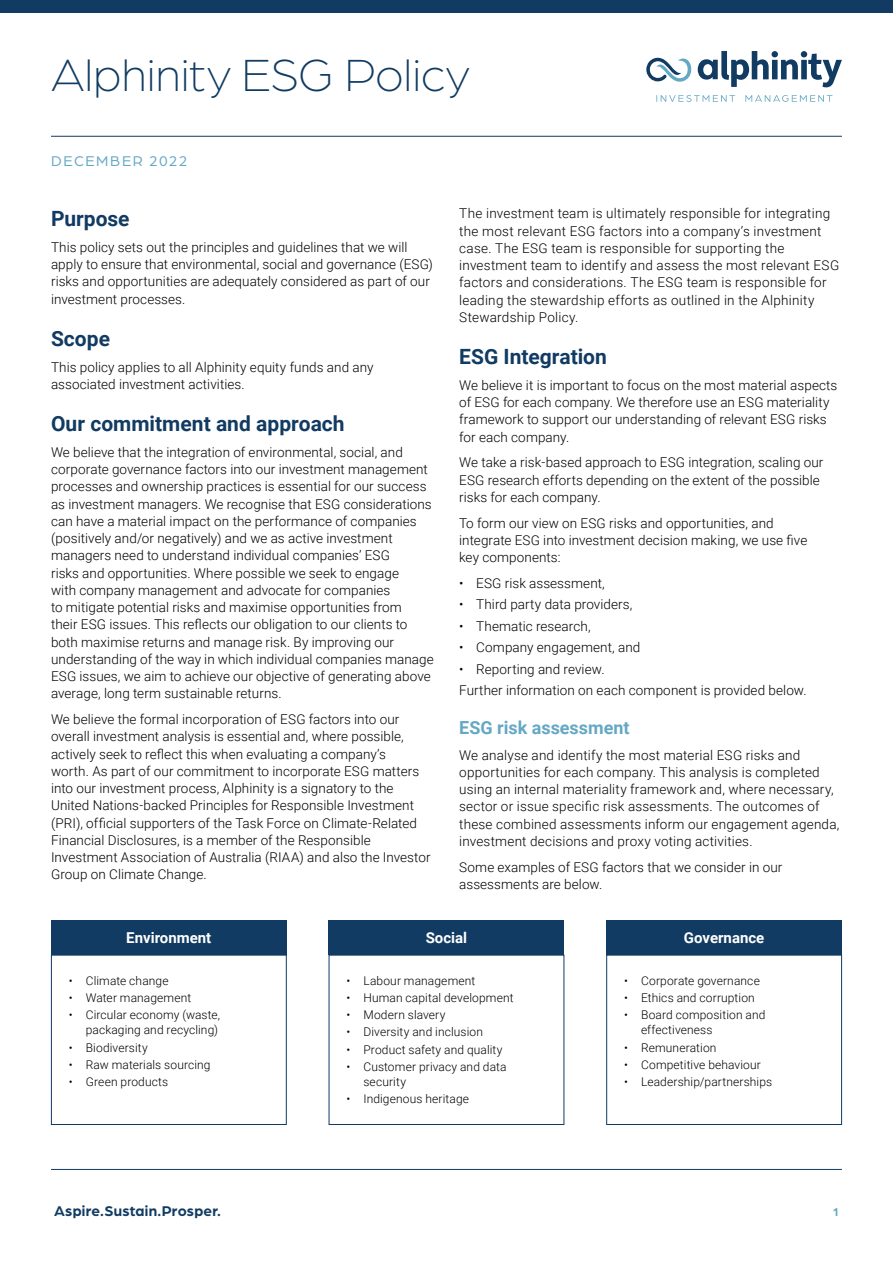
<style>
.page{position:relative;width:893px;height:1263px;background:#fff}
.page>*{position:absolute;margin:0;border:0;box-sizing:border-box;transform-origin:0 0}
.t1{font:300 48px "Arboria";letter-spacing:-.005em;color:#113b62}
.t2{font:700 21px "Roboto";color:#113b62}
.t3{font:700 18px "Roboto";color:#65a8c4}
.t4{font:700 15px "Roboto";color:#fff}
.t5{font:700 15px "Arboria";letter-spacing:.015em;color:#113b62}
.t6{font:15px "Arboria";letter-spacing:.11em;color:#65a8c4}
.t7{font:300 13.5px/17.2px "Roboto";letter-spacing:.005em;color:#000}
.t8{font:300 12px/15px "Roboto";letter-spacing:.01em;color:#000}
.t9{font:700 12px "Arboria";color:#65a8c4}
</style>
<div class="page">
<svg style="left:698px;top:51px;width:144px;height:36px"></svg>
<svg style="left:646px;top:57px;width:45px;height:25px"></svg>
<svg style="left:656px;top:95px;width:176px;height:7px"></svg>
<hr style="left:51px;top:1169px;width:791px;height:1px;background:#113b62">
<div style="left:0;top:0;width:893px;height:13px;background:#113b62"></div>
<div style="left:51px;top:955px;width:236px;height:170px;border:1px solid #113b62"></div>
<div style="left:606px;top:955px;width:236px;height:170px;border:1px solid #113b62"></div>
<div style="left:51px;top:920px;width:236px;height:34px;background:#113b62"></div>
<div style="left:606px;top:920px;width:236px;height:34px;background:#113b62"></div>
<div style="left:329px;top:920px;width:235px;height:34px;background:#113b62"></div>
<hr style="left:51px;top:136px;width:791px;height:1px;background:#113b62">
<h1 class="t1" style="left:51px;top:44px;width:420px">Alphinity ESG Policy</h1>
<p class="t6" style="left:51px;top:151px;width:138px">DECEMBER 2022</p>
<h2 class="t2" style="left:51px;top:204px;width:80px">Purpose</h2>
<p class="t7" style="left:51px;top:238px;width:383px">This policy sets out the principles and guidelines that we will apply to ensure that environmental, social and governance (ESG) risks and opportunities are adequately considered as part of our investment processes.</p>
<h2 class="t2" style="left:51px;top:324px;width:60px">Scope</h2>
<p class="t7" style="left:51px;top:358px;width:324px">This policy applies to all Alphinity equity funds and any associated investment activities.</p>
<h2 class="t2" style="left:51px;top:409px;width:295px">Our commitment and approach</h2>
<p class="t7" style="left:51px;top:443px;width:384px">We believe that the integration of environmental, social, and corporate governance factors into our investment management processes and ownership practices is essential for our success as investment managers. We recognise that ESG considerations can have a material impact on the performance of companies (positively and/or negatively) and we as active investment managers need to understand individual companies’ ESG<br>risks and opportunities. Where possible we seek to engage<br>with company management and advocate for companies<br>to mitigate potential risks and maximise opportunities from<br>their ESG issues. This reflects our obligation to our clients to both maximise returns and manage risk. By improving our understanding of the way in which individual companies manage ESG issues, we aim to achieve our objective of generating above average, long term sustainable returns.</p>
<p class="t7" style="left:51px;top:710px;width:381px">We believe the formal incorporation of ESG factors into our overall investment analysis is essential and, where possible, actively seek to reflect this when evaluating a company’s<br>worth. As part of our commitment to incorporate ESG matters into our investment process, Alphinity is a signatory to the United Nations-backed Principles for Responsible Investment (PRI), official supporters of the Task Force on Climate-Related Financial Disclosures, is a member of the Responsible Investment Association of Australia (RIAA) and also the Investor Group on Climate Change.</p>
<p class="t7" style="left:459px;top:204px;width:382px">The investment team is ultimately responsible for integrating the most relevant ESG factors into a company’s investment case. The ESG team is responsible for supporting the investment team to identify and assess the most relevant ESG factors and considerations. The ESG team is responsible for leading the stewardship efforts as outlined in the Alphinity Stewardship Policy.</p>
<h2 class="t2" style="left:459px;top:342px;width:149px">ESG Integration</h2>
<p class="t7" style="left:459px;top:376px;width:380px">We believe it is important to focus on the most material aspects of ESG for each company. We therefore use an ESG materiality framework to support our understanding of relevant ESG risks for each company.</p>
<p class="t7" style="left:459px;top:453px;width:366px">We take a risk-based approach to ESG integration, scaling our<br>ESG research efforts depending on the extent of the possible risks for each company.</p>
<p class="t7" style="left:459px;top:514px;width:350px">To form our view on ESG risks and opportunities, and integrate ESG into investment decision making, we use five key components:</p>
<p class="t7" style="left:459px;top:574px;width:147px">• ESG risk assessment,</p>
<p class="t7" style="left:459px;top:595px;width:175px">• Third party data providers,</p>
<p class="t7" style="left:459px;top:617px;width:133px">• Thematic research,</p>
<p class="t7" style="left:459px;top:638px;width:183px">• Company engagement, and</p>
<p class="t7" style="left:459px;top:658px;width:349px;line-height:21.5px">• Reporting and review.<br>Further information on each component is provided below.</p>
<h3 class="t3" style="left:459px;top:715px;width:172px">ESG risk assessment</h3>
<p class="t7" style="left:459px;top:746px;width:382px">We analyse and identify the most material ESG risks and opportunities for each company. This analysis is completed using an internal materiality framework and, where necessary, sector or issue specific risk assessments. The outcomes of these combined assessments inform our engagement agenda, investment decisions and proxy voting activities.</p>
<p class="t7" style="left:459px;top:858px;width:325px">Some examples of ESG factors that we consider in our assessments are below.</p>
<p class="t4" style="left:126px;top:927px;width:87px">Environment</p>
<p class="t4" style="left:426px;top:927px;width:43px">Social</p>
<p class="t4" style="left:684px;top:927px;width:82px">Governance</p>
<p class="t8" style="left:69px;top:973px;width:101px">• Climate change</p>
<p class="t8" style="left:69px;top:990px;width:124px">• Water management</p>
<p class="t8" style="left:69px;top:1007px;width:153px;text-align:right">• Circular economy (waste, packaging and recycling)</p>
<p class="t8" style="left:69px;top:1039px;width:81px">• Biodiversity</p>
<p class="t8" style="left:69px;top:1056px;width:143px">• Raw materials sourcing</p>
<p class="t8" style="left:69px;top:1073px;width:101px">• Green products</p>
<p class="t8" style="left:346px;top:973px;width:130px">• Labour management</p>
<p class="t8" style="left:346px;top:990px;width:169px">• Human capital development</p>
<p class="t8" style="left:346px;top:1007px;width:101px">• Modern slavery</p>
<p class="t8" style="left:346px;top:1024px;width:138px">• Diversity and inclusion</p>
<p class="t8" style="left:346px;top:1041px;width:158px">• Product safety and quality</p>
<p class="t8" style="left:363px;top:1058px;width:145px;text-indent:-17px">• Customer privacy and data security</p>
<p class="t8" style="left:346px;top:1091px;width:124px">• Indigenous heritage</p>
<p class="t8" style="left:624px;top:973px;width:137px">• Corporate governance</p>
<p class="t8" style="left:624px;top:990px;width:132px">• Ethics and corruption</p>
<p class="t8" style="left:641px;top:1007px;width:126px;text-indent:-17px">• Board composition and effectiveness</p>
<p class="t8" style="left:624px;top:1039px;width:94px">• Remuneration</p>
<p class="t8" style="left:624px;top:1056px;width:138px">• Competitive behaviour</p>
<p class="t8" style="left:624px;top:1073px;width:150px">• Leadership/partnerships</p>
<p class="t5" style="left:54px;top:1200px;width:168px">Aspire.Sustain.Prosper.</p>
<p class="t9" style="left:833px;top:1204px;width:7px">1</p>
</div>
